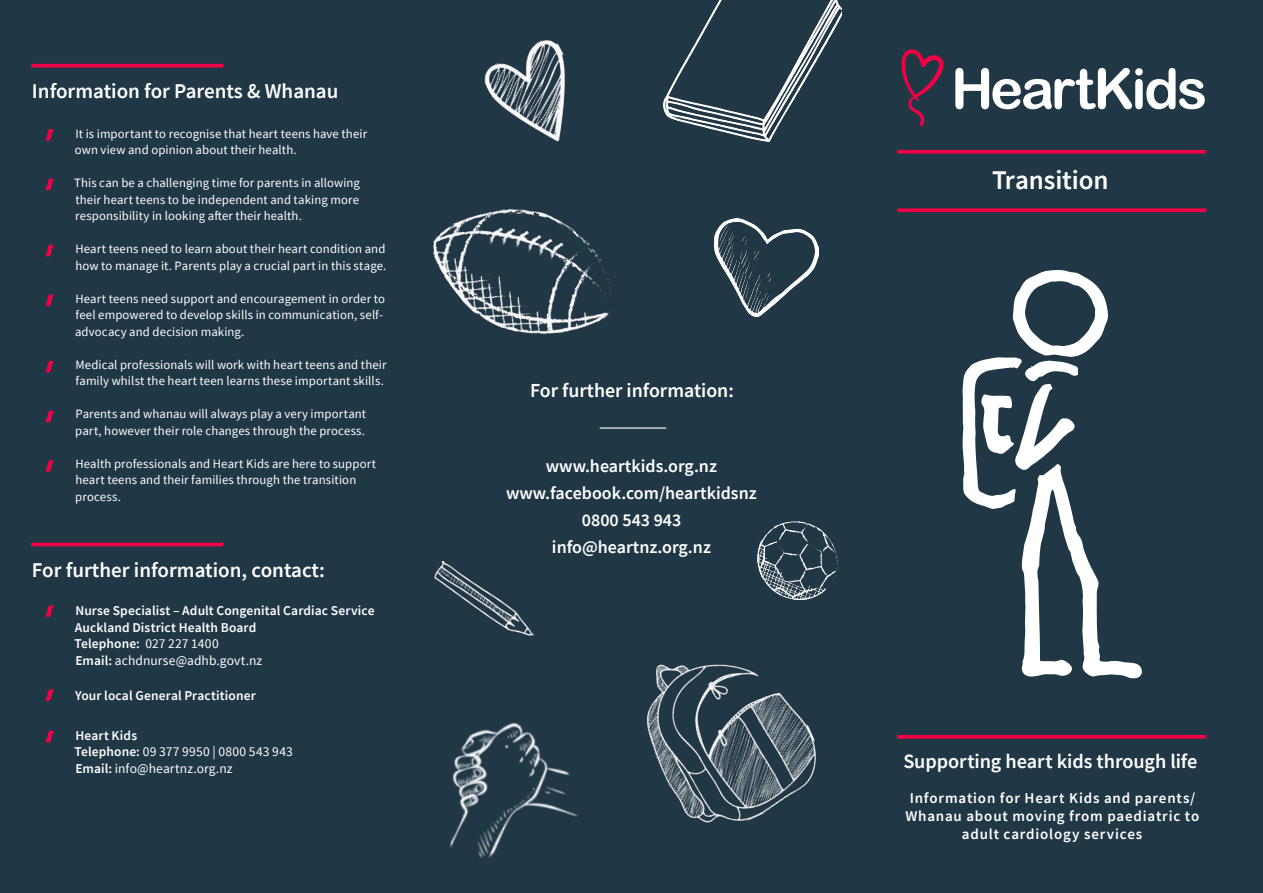
<style>
.page{position:relative;width:1263px;height:893px;background:#203746}
.page>*{position:absolute;margin:0;border:0;box-sizing:border-box;transform-origin:0 0}
.t1{font:600 27px "Source Sans Pro";letter-spacing:-.005em;color:#fff}
.t2{font:600 21px "Source Sans Pro";color:#fff}
.t3{font:600 20.25px "Source Sans Pro";letter-spacing:-.005em;color:#fff}
.t4{font:600 19.8px "Source Sans Pro";color:#fff}
.t5{font:600 18px "Source Sans Pro";color:#fff}
.t6{font:600 15px/18px "Source Sans Pro";letter-spacing:.055em;color:#fff;text-align:center}
.t7{font:600 13.5px "Source Sans Pro";letter-spacing:.01em;color:#fff}
.t8{font:13.5px "Source Sans Pro";letter-spacing:.01em;color:#fff}
.t9{font:12.75px/16.5px "Source Sans Pro";letter-spacing:.01em;color:#fff}
.s1{font-weight:400}
.s2{font-weight:600}
</style>
<div class="page">
<svg style="left:897px;top:150px;width:309px;height:4px"></svg>
<svg style="left:955px;top:68px;width:250px;height:41px"></svg>
<svg style="left:901px;top:49px;width:43px;height:78px"></svg>
<svg style="left:897px;top:208px;width:309px;height:4px"></svg>
<svg style="left:897px;top:735px;width:309px;height:4px"></svg>
<svg style="left:45px;top:129px;width:9px;height:12px"></svg>
<svg style="left:45px;top:178px;width:9px;height:13px"></svg>
<svg style="left:45px;top:244px;width:9px;height:13px"></svg>
<svg style="left:45px;top:294px;width:9px;height:13px"></svg>
<svg style="left:31px;top:64px;width:192px;height:4px"></svg>
<svg style="left:45px;top:605px;width:9px;height:12px"></svg>
<svg style="left:45px;top:689px;width:9px;height:12px"></svg>
<svg style="left:45px;top:730px;width:9px;height:13px"></svg>
<hr style="left:31px;top:543px;width:192px;height:3px;background:#f00044">
<svg style="left:45px;top:360px;width:9px;height:13px"></svg>
<svg style="left:45px;top:410px;width:9px;height:13px"></svg>
<svg style="left:45px;top:460px;width:9px;height:12px"></svg>
<hr style="left:600px;top:427px;width:66px;height:2px;background:#d4dce7">
<img style="left:646px;top:664px;width:171px;height:159px">
<img style="left:433px;top:208px;width:178px;height:126px">
<img style="left:758px;top:521px;width:79px;height:79px">
<img style="left:434px;top:561px;width:100px;height:75px">
<img style="left:664px;top:0;width:178px;height:141px">
<img style="left:714px;top:218px;width:104px;height:98px">
<img style="left:484px;top:39px;width:81px;height:103px">
<img style="left:449px;top:722px;width:129px;height:136px">
<svg style="left:962px;top:270px;width:180px;height:409px"></svg>
<p class="t2" style="left:32px;top:77px;width:308px">Information for Parents &amp; Whanau</p>
<p class="t9" style="left:75px;top:125px;width:294px">It is important to recognise that heart teens have their own view and opinion about their health.</p>
<p class="t9" style="left:74px;top:175px;width:287px;text-align:justify">This can be a challenging time for parents in allowing their heart teens to be independent and taking more responsibility in looking after their health.</p>
<p class="t9" style="left:75px;top:241px;width:312px">Heart teens need to learn about their heart condition and how to manage it. Parents play a crucial part in this stage.</p>
<p class="t9" style="left:75px;top:290px;width:311px">Heart teens need support and encouragement in order to feel empowered to develop skills in communication, self&shy;advocacy and decision making.</p>
<p class="t9" style="left:75px;top:356px;width:313px">Medical professionals will work with heart teens and their family whilst the heart teen learns these important skills.</p>
<p class="t9" style="left:75px;top:406px;width:292px">Parents and whanau will always play a very important part, however their role changes through the process.</p>
<p class="t9" style="left:75px;top:455px;width:302px">Health professionals and Heart Kids are here to support heart teens and their families through the transition process.</p>
<p class="t2" style="left:32px;top:556px;width:295px">For further information, contact:</p>
<p class="t7" style="left:75px;top:602px;width:301px">Nurse Specialist – Adult Congenital Cardiac Service</p>
<p class="t7" style="left:75px;top:618px;width:183px">Auckland District Health Board</p>
<p class="t7" style="left:74px;top:635px;width:146px">Telephone: <span class="s1">027 227 1400</span></p>
<p class="t8" style="left:75px;top:651px;width:188px"><span class="s2">Email:</span> achdnurse@adhb.govt.nz</p>
<p class="t7" style="left:75px;top:686px;width:182px">Your local General Practitioner</p>
<p class="t7" style="left:75px;top:726px;width:63px">Heart Kids</p>
<p class="t8" style="left:74px;top:743px;width:220px"><span class="s2">Telephone:</span> 09 377 9950 | 0800 543 943</p>
<p class="t8" style="left:75px;top:760px;width:159px"><span class="s2">Email:</span> info@heartnz.org.nz</p>
<p class="t4" style="left:530px;top:378px;width:205px">For further information:</p>
<p class="t5" style="left:546px;top:454px;width:173px">www.heartkids.org.nz</p>
<p class="t5" style="left:506px;top:481px;width:252px">www.facebook.com/heartkidsnz</p>
<p class="t5" style="left:582px;top:508px;width:101px">0800 543 943</p>
<p class="t5" style="left:552px;top:535px;width:160px">info@heartnz.org.nz</p>
<p class="t1" style="left:992px;top:162px;width:118px">Transition</p>
<p class="t3" style="left:903px;top:748px;width:296px">Supporting heart kids through life</p>
<p class="t6" style="left:905px;top:788px;width:295px">Information for Heart Kids and parents/<br>Whanau about moving from paediatric to adult cardiology services</p>
</div>
